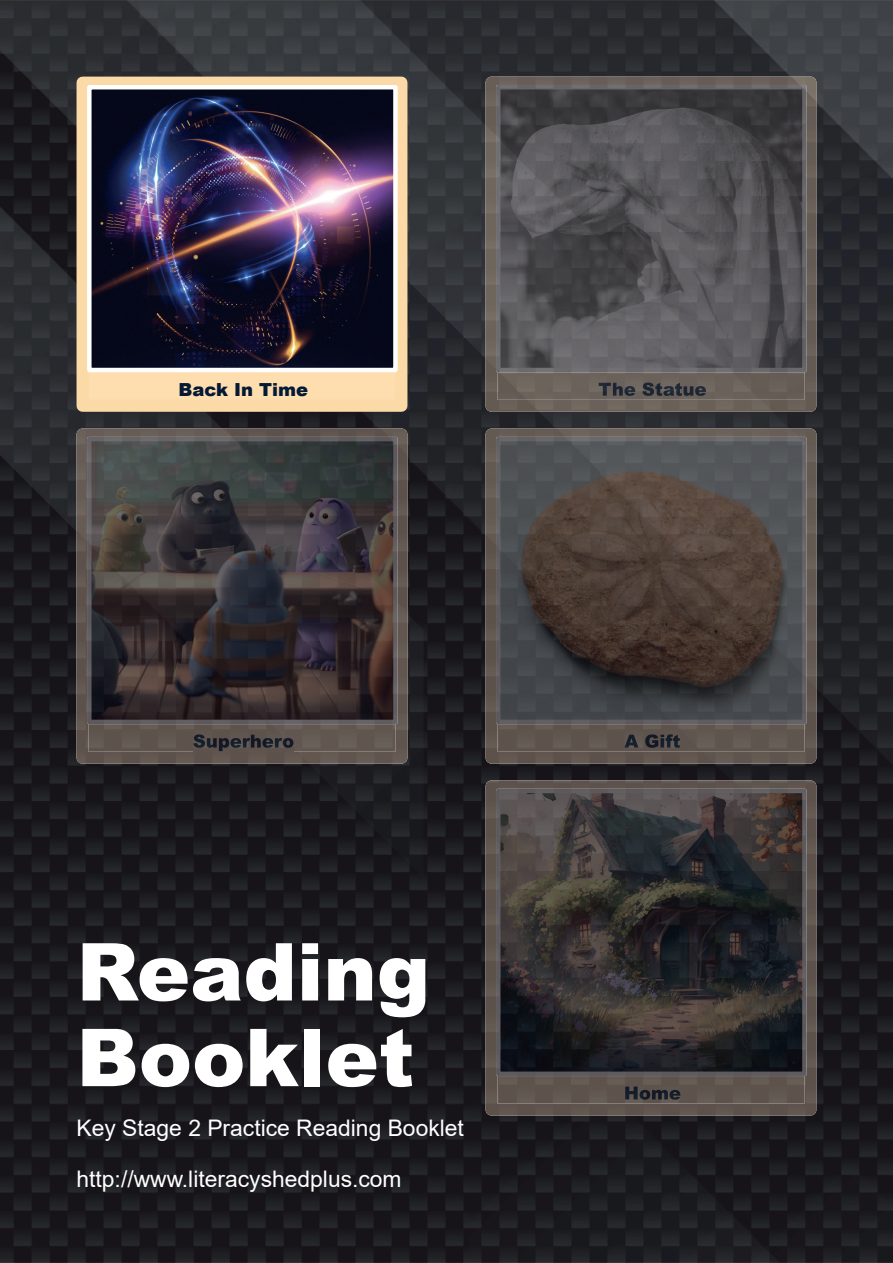
<style>
.page{position:relative;width:893px;height:1263px;background:#fff}
.page>*{position:absolute;margin:0;border:0;box-sizing:border-box;transform-origin:0 0}
.t1{font:900 79.95px/85.7px "Arial";color:#fff}
.t2{font:22.8px/50.1px "Arial";color:#fff}
.t3{font:900 18px "Arial";color:#041935}
</style>
<div class="page">
<img style="left:0;top:0;width:893px;height:1263px">
<div style="left:77px;top:77px;width:330px;height:335px;background:#feddae"></div>
<img style="left:92px;top:90px;width:301px;height:277px">
<div style="left:87px;top:85px;width:311px;height:287px;border:4px solid #fff"></div>
<img style="left:485px;top:77px;width:331px;height:335px">
<img style="left:599px;top:383px;width:107px;height:13px">
<img style="left:496px;top:85px;width:311px;height:287px">
<img style="left:77px;top:428px;width:330px;height:336px">
<img style="left:193px;top:734px;width:100px;height:17px">
<img style="left:87px;top:437px;width:311px;height:287px">
<img style="left:485px;top:428px;width:331px;height:336px">
<img style="left:624px;top:734px;width:56px;height:14px">
<img style="left:496px;top:437px;width:311px;height:287px">
<img style="left:485px;top:780px;width:331px;height:335px">
<img style="left:625px;top:1086px;width:55px;height:14px">
<img style="left:496px;top:789px;width:311px;height:287px">
<p class="t3" style="left:179px;top:376px;width:131px">Back In Time</p>
<h1 class="t1" style="left:77px;top:927px;width:355px">Reading<br>Booklet</h1>
<p class="t2" style="left:77px;top:1103px;width:389px">Key Stage 2 Practice Reading Booklet http://www.literacyshedplus.com</p>
</div>
